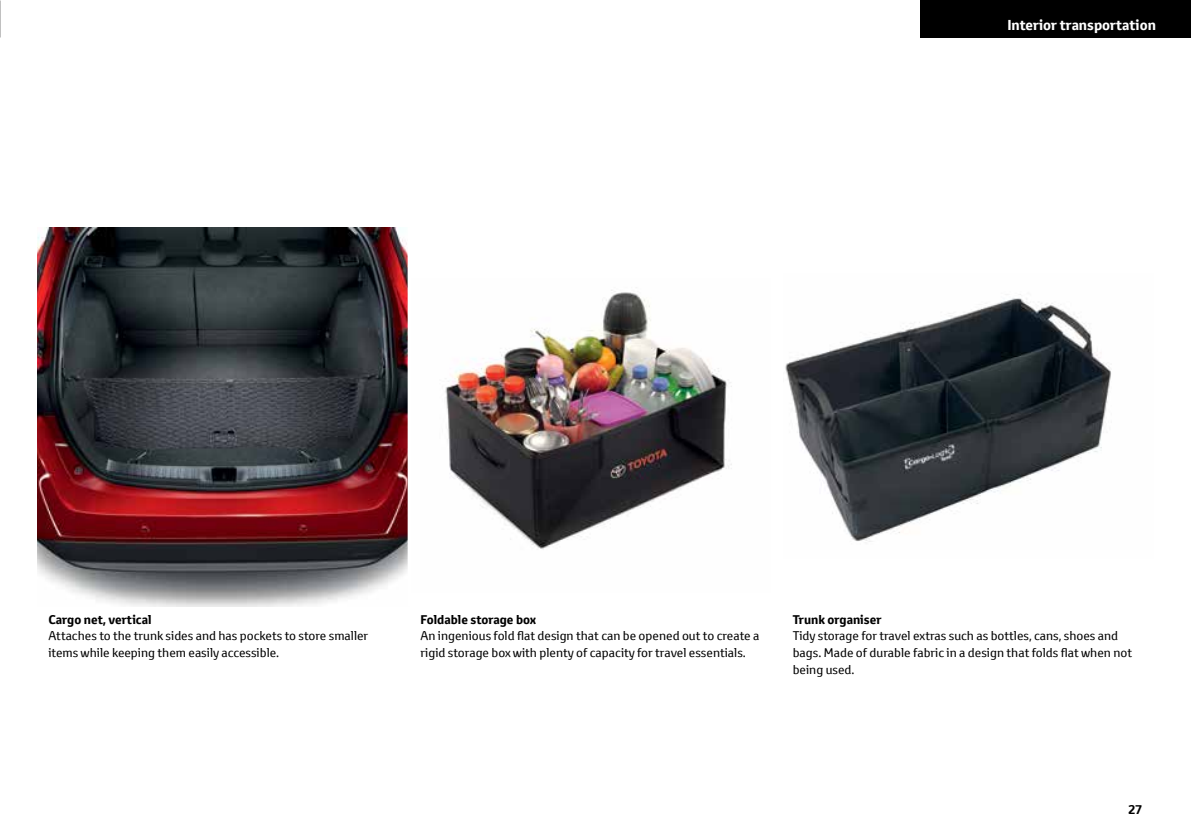
<style>
.page{position:relative;width:1191px;height:834px;background:#fff}
.page>*{position:absolute;margin:0;border:0;box-sizing:border-box;transform-origin:0 0}
.t1{font:700 14px "Toyota Text";color:#fff}
.t2{font:12.25px/16.8px "Toyota Text";color:#000}
.t3{font:700 12.25px "Toyota Text";color:#000}
</style>
<div class="page">
<div style="left:920px;top:0;width:271px;height:37px;background:#000"></div>
<img style="left:37px;top:227px;width:371px;height:379px">
<img style="left:785px;top:294px;width:326px;height:248px">
<img style="left:445px;top:290px;width:287px;height:260px">
<p class="t1" style="left:1007px;top:15px;width:150px">Interior transportation</p>
<p class="t3" style="left:48px;top:611px;width:105px">Cargo net, vertical</p>
<p class="t2" style="left:48px;top:627px;width:321px">Attaches to the trunk sides and has pockets to store smaller items while keeping them easily accessible.</p>
<p class="t3" style="left:420px;top:611px;width:117px">Foldable storage box</p>
<p class="t2" style="left:420px;top:627px;width:340px">An ingenious fold flat design that can be opened out to create a rigid storage box with plenty of capacity for travel essentials.</p>
<p class="t3" style="left:792px;top:611px;width:90px">Trunk organiser</p>
<p class="t2" style="left:792px;top:627px;width:341px">Tidy storage for travel extras such as bottles, cans, shoes and bags. Made of durable fabric in a design that folds flat when not being used.</p>
<p class="t3" style="left:1128px;top:800px;width:16px">27</p>
</div>
